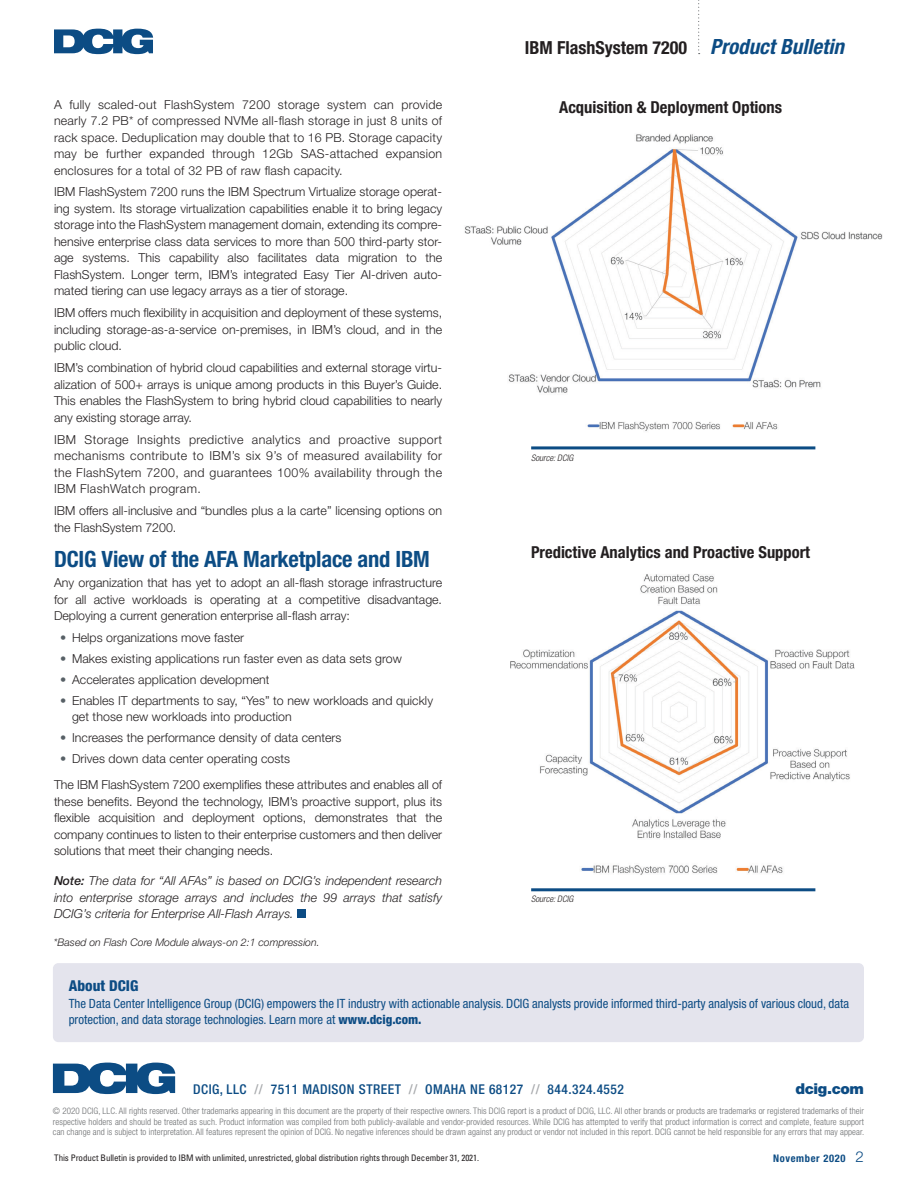
<style>
.page{position:relative;width:918px;height:1188px;background:#fff}
.page>*{position:absolute;margin:0;border:0;box-sizing:border-box;transform-origin:0 0}
.Subhead___Large{font:700 condensed 22.5px "Helvetica Neue LT Std";letter-spacing:-.01em;color:#0c4c84}
.t1{font:700 condensed 18px "Helvetica Neue LT Std";color:#231f20}
.Caption-Large{font:700 condensed 16.5px "Helvetica Neue LT Std";color:#231f20}
.Body_copy-no_indent{font:800 condensed 15px "Helvetica Neue LT Std";color:#0c4c84}
.t2{font:900 15px "Helvetica Neue LT Std";letter-spacing:-.025em;color:#0c4c84}
.t3{font:500 condensed 13.5px "Helvetica Neue LT Std";letter-spacing:.035em;color:#0c4c84}
.Body_copy-no_indent-2{font:condensed 12.75px/16.5px "Helvetica Neue LT Std";color:#0c4c84}
.t4{font:300 12.3px/16.5px "Helvetica Neue LT Std";letter-spacing:.005em;color:#231f20;text-align:justify}
.t5{font:italic 300 12.3px/16.5px "Helvetica Neue LT Std";color:#231f20;text-align:justify}
.t6{font:italic 300 10.5px "Helvetica Neue LT Std";color:#231f20}
.Date{font:700 condensed 10.5px "Helvetica Neue LT Std";letter-spacing:.06em;color:#0c4c84}
.t7{font:300 condensed 9px/10.5px "Helvetica Neue LT Std";letter-spacing:.01em;color:#6d6f71;text-align:justify}
.License_info{font:condensed 9px "Univers LT Std";letter-spacing:-.01em;color:#231f20}
.t8{font:italic 300 condensed 9px "Helvetica Neue LT Std";color:#231f20}
.s1{color:#576066}
.s2{font-weight:500}
.s3{font-style:italic;font-size:21px;color:#0c4c84}
.s4{font-weight:800}
.s5{color:#a7a9ac}
.s6{font-weight:300;font-stretch:normal;font-size:15px}
</style>
<div class="page">
<svg style="left:698px;top:0;width:2px;height:54px"></svg>
<svg style="left:54px;top:29px;width:99px;height:25px"></svg>
<svg style="left:53px;top:1063px;width:122px;height:31px"></svg>
<div style="left:53px;top:963px;width:811px;height:79px;background:#e4e4ed;border-radius:5px"></div>
<div style="left:297px;top:910px;width:9px;height:8px;background:#0c4c84"></div>
<img style="left:464px;top:134px;width:419px;height:297px">
<img style="left:510px;top:573px;width:344px;height:302px">
<hr style="left:531px;top:446px;width:284px;height:3px;background:#0c4c84">
<hr style="left:531px;top:888px;width:284px;height:3px;background:#0c4c84">
<p class="t4" style="left:54px;top:96px;width:390px">A fully scaled-out FlashSystem 7200 storage system can provide nearly 7.2 PB* of compressed NVMe all-flash storage in just 8 units of rack space. Deduplication may double that to 16 PB. Storage capacity may be further expanded through 12Gb SAS-attached expansion enclosures for a total of 32 PB of raw flash capacity.</p>
<p class="t4" style="left:54px;top:184px;width:390px">IBM FlashSystem 7200 runs the IBM Spectrum Virtualize storage operat&shy;ing system. Its storage virtualization capabilities enable it to bring legacy storage into the FlashSystem management domain, extending its compre&shy;hensive enterprise class data services to more than 500 third-party stor&shy;age systems. This capability also facilitates data migration to the FlashSystem. Longer term, IBM’s integrated Easy Tier AI-driven auto&shy;mated tiering can use legacy arrays as a tier of storage.</p>
<p class="t4" style="left:54px;top:305px;width:390px">IBM offers much flexibility in acquisition and deployment of these systems, including storage-as-a-service on-premises, in IBM’s cloud, and in the public cloud.</p>
<p class="t4" style="left:54px;top:359px;width:390px">IBM’s combination of hybrid cloud capabilities and external storage virtu&shy;alization of 500+ arrays is unique among products in this Buyer’s Guide.<br>This enables the FlashSystem to bring hybrid cloud capabilities to nearly any existing storage array.</p>
<p class="t4" style="left:54px;top:431px;width:390px">IBM Storage Insights predictive analytics and proactive support mechanisms contribute to IBM’s six 9’s of measured availability for the FlashSytem 7200, and guarantees 100% availability through the IBM FlashWatch program.</p>
<p class="t4" style="left:54px;top:502px;width:390px">IBM offers all-inclusive and “bundles plus a la carte” licensing options on the FlashSystem 7200.</p>
<p class="Subhead___Large" style="left:54px;top:546px;width:377px">DCIG View of the AFA Marketplace and IBM</p>
<p class="t4" style="left:54px;top:574px;width:390px">Any organization that has yet to adopt an all-flash storage infrastructure for all active workloads is operating at a competitive disadvantage.<br>Deploying a current generation enterprise all-flash array:</p>
<p class="t4" style="left:60px;top:629px;width:186px"><span class="s1">•</span> Helps organizations move faster</p>
<p class="t4" style="left:60px;top:650px;width:344px"><span class="s1">•</span> Makes existing applications run faster even as data sets grow</p>
<p class="t4" style="left:60px;top:671px;width:211px"><span class="s1">•</span> Accelerates application development</p>
<p class="t4" style="left:72px;top:692px;width:363px;text-indent:-12px"><span class="s1">•</span> Enables IT departments to say, “Yes” to new workloads and quickly get those new workloads into production</p>
<p class="t4" style="left:60px;top:729px;width:283px"><span class="s1">•</span> Increases the performance density of data centers</p>
<p class="t4" style="left:60px;top:750px;width:232px"><span class="s1">•</span> Drives down data center operating costs</p>
<p class="t4" style="left:54px;top:776px;width:390px">The IBM FlashSystem 7200 exemplifies these attributes and enables all of these benefits. Beyond the technology, IBM’s proactive support, plus its flexible acquisition and deployment options, demonstrates that the company continues to listen to their enterprise customers and then deliver solutions that meet their changing needs.</p>
<p class="t5" style="left:54px;top:872px;width:390px"><span class="s2">Note:</span> The data for “All AFAs” is based on DCIG’s independent research into enterprise storage arrays and includes the 99 arrays that satisfy DCIG’s criteria for Enterprise All-Flash Arrays.</p>
<p class="t6" style="left:54px;top:937px;width:267px">*Based on Flash Core Module always-on 2:1 compression.</p>
<h2 class="t1" style="left:525px;top:37px;width:320px">IBM FlashSystem 7200 <span class="s3">Product Bulletin</span></h2>
<p class="Caption-Large" style="left:559px;top:97px;width:224px">Acquisition &amp; Deployment Options</p>
<p class="t8" style="left:531px;top:453px;width:44px">Source: DCIG</p>
<p class="Caption-Large" style="left:531px;top:543px;width:281px">Predictive Analytics and Proactive Support</p>
<p class="t8" style="left:531px;top:893px;width:44px">Source: DCIG</p>
<p class="Body_copy-no_indent" style="left:69px;top:976px;width:71px">About DCIG</p>
<p class="Body_copy-no_indent-2" style="left:69px;top:995px;width:782px">The Data Center Intelligence Group (DCIG) empowers the IT industry with actionable analysis. DCIG analysts provide informed third-party analysis of various cloud, data protection, and data storage technologies. Learn more at <span class="s4">www.dcig.com.</span></p>
<p class="t3" style="left:193px;top:1081px;width:432px">DCIG, LLC <span class="s5">//</span> 7511 MADISON STREET <span class="s5">//</span> OMAHA NE 68127 <span class="s5">//</span> 844.324.4552</p>
<p class="t2" style="left:795px;top:1080px;width:70px">dcig.com</p>
<p class="t7" style="left:53px;top:1106px;width:813px">© 2020 DCIG, LLC. All rights reserved. Other trademarks appearing in this document are the property of their respective owners. This DCIG report is a product of DCIG, LLC. All other brands or products are trademarks or registered trademarks of their respective holders and should be treated as such. Product information was compiled from both publicly-available and vendor-provided resources. While DCIG has attempted to verify that product information is correct and complete, feature support can change and is subject to interpretation. All features represent the opinion of DCIG. No negative inferences should be drawn against any product or vendor not included in this report. DCIG cannot be held responsible for any errors that may appear.</p>
<p class="Date" style="left:773px;top:1152px;width:92px">November 2020 <span class="s6">2</span></p>
<p class="License_info" style="left:54px;top:1152px;width:426px">This Product Bulletin is provided to IBM with unlimited, unrestricted, global distribution rights through December 31, 2021.</p>
</div>
